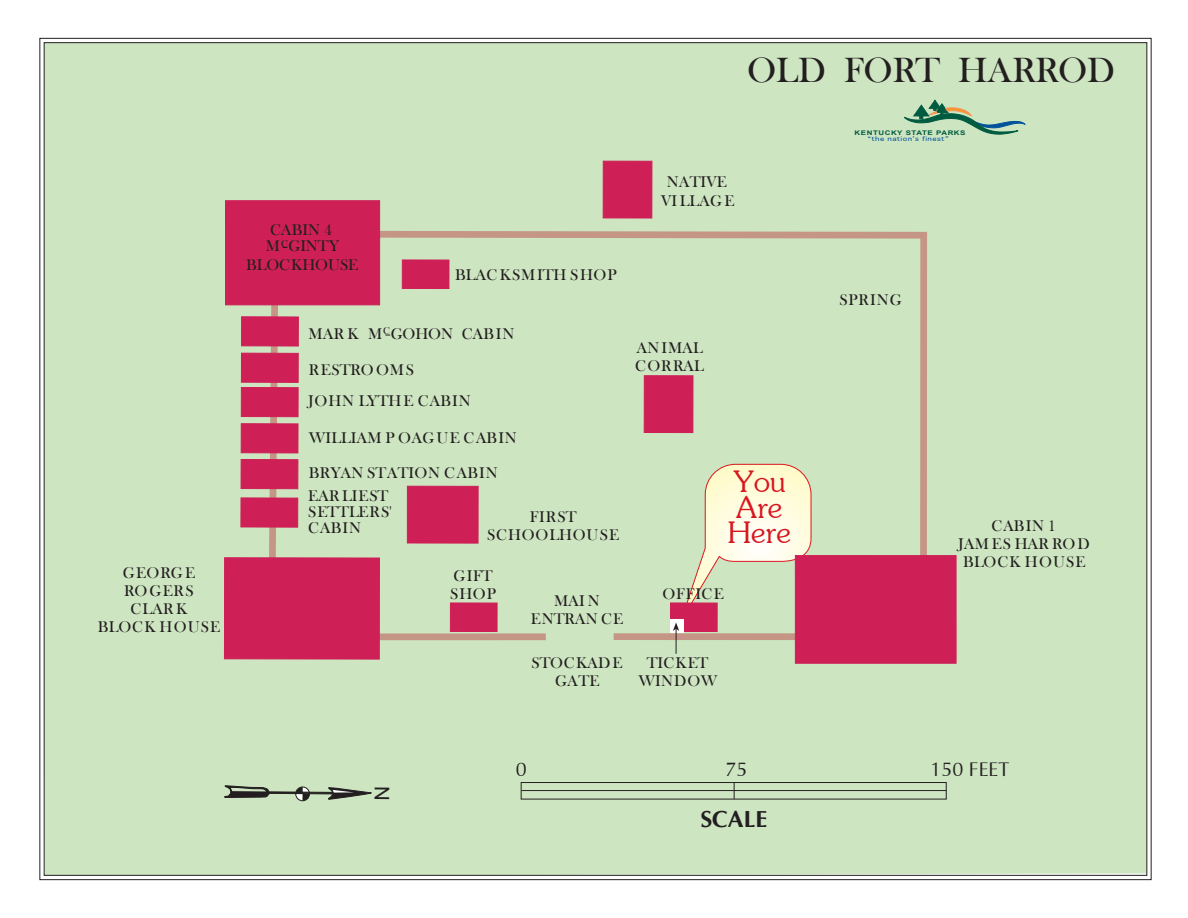
<style>
.page{position:relative;width:1188px;height:918px;background:#fff}
.page>*{position:absolute;margin:0;border:0;box-sizing:border-box;transform-origin:0 0}
.t1{font:36px "Bask Old Face";color:#231f20}
.t2{font:300 29.25px/25.7px "Souvenir Light S Si";color:#d7171f}
.t3{font:700 23.7px "Optima";color:#231f20}
.t4{font:19.65px "Optima";color:#231f20}
.t5{font:15.9px/18.1px "Bask Old Face";letter-spacing:.02em;color:#231f20}
.t6{font:15.9px/18.1px "Bask Old Face";letter-spacing:.055em;color:#231f20}
.t7{font:15.9px/18.1px "Bask Old Face";letter-spacing:-.005em;color:#231f20;text-align:center}
.t8{font:15.9px/18.1px "Bask Old Face";letter-spacing:.06em;color:#231f20;text-align:center}
.t9{font:15.9px/22.8px "Bask Old Face";color:#231f20}
.t10{font:15.9px/15.9px "Bask Old Face";letter-spacing:.05em;color:#231f20}
.t11{font:700 6.3px "Arial";letter-spacing:.07em;color:#005b40;scale:1.25 1}
.t12{font:6px "Geneva";letter-spacing:.05em;color:#01529a;scale:1.25 1}
</style>
<div class="page">
<div style="left:39px;top:38px;width:1113px;height:842px;background:#cde5c1"></div>
<svg style="left:904px;top:100px;width:121px;height:34px;background:#a0c4a4"></svg>
<div style="left:614px;top:633px;width:192px;height:7px;background:#c59685"></div>
<div style="left:377px;top:633px;width:169px;height:7px;background:#c59685"></div>
<div style="left:372px;top:228px;width:558px;height:346px;background:#cde5c1"></div>
<svg style="left:266px;top:305px;width:15px;height:252px"></svg>
<div style="left:226px;top:201px;width:154px;height:104px;background:#ce1f56"></div>
<div style="left:225px;top:200px;width:155px;height:105px;border:1px solid #ce1f56"></div>
<div style="left:795px;top:556px;width:161px;height:107px;background:#ce1f56"></div>
<div style="left:795px;top:555px;width:161px;height:109px;border:1px solid #ce1f56"></div>
<div style="left:224px;top:558px;width:155px;height:101px;background:#ce1f56"></div>
<div style="left:224px;top:557px;width:156px;height:102px;border:1px solid #ce1f56"></div>
<div style="left:407px;top:486px;width:71px;height:57px;background:#ce1f56"></div>
<div style="left:407px;top:486px;width:71px;height:57px;border:1px solid #ce1f56"></div>
<div style="left:241px;top:498px;width:57px;height:29px;background:#ce1f56"></div>
<div style="left:242px;top:317px;width:56px;height:29px;background:#ce1f56"></div>
<div style="left:241px;top:316px;width:58px;height:30px;border:1px solid #ce1f56"></div>
<div style="left:241px;top:353px;width:57px;height:29px;background:#ce1f56"></div>
<div style="left:241px;top:353px;width:58px;height:30px;border:1px solid #ce1f56"></div>
<div style="left:241px;top:387px;width:57px;height:30px;background:#ce1f56"></div>
<div style="left:241px;top:387px;width:57px;height:30px;border:1px solid #ce1f56"></div>
<div style="left:241px;top:424px;width:57px;height:29px;background:#ce1f56"></div>
<div style="left:241px;top:423px;width:57px;height:30px;border:1px solid #ce1f56"></div>
<div style="left:241px;top:460px;width:57px;height:29px;background:#ce1f56"></div>
<div style="left:241px;top:459px;width:57px;height:30px;border:1px solid #ce1f56"></div>
<div style="left:402px;top:260px;width:47px;height:29px;background:#ce1f56"></div>
<div style="left:603px;top:161px;width:49px;height:57px;background:#ce1f56"></div>
<div style="left:603px;top:161px;width:49px;height:57px;border:1px solid #ce1f56"></div>
<div style="left:450px;top:603px;width:47px;height:29px;background:#ce1f56"></div>
<div style="left:670px;top:603px;width:47px;height:29px;background:#ce1f56"></div>
<div style="left:644px;top:376px;width:49px;height:57px;background:#ce1f56"></div>
<div style="left:644px;top:375px;width:49px;height:58px;border:1px solid #ce1f56"></div>
<div style="left:670px;top:619px;width:14px;height:13px;background:#fff"></div>
<svg style="left:673px;top:464px;width:139px;height:190px"></svg>
<div style="left:521px;top:782px;width:426px;height:17px;background:#cde5c1;border:1px solid #231f20"></div>
<hr style="left:522px;top:790px;width:424px;height:1px;background:#231f20">
<svg style="left:734px;top:783px;width:1px;height:16px"></svg>
<svg style="left:224px;top:785px;width:165px;height:21px;background:#a2b399"></svg>
<p class="t8" style="left:98px;top:564px;width:124px">GEORGE<br>ROGERS<br>CLAR K<br>BLOCK HOUSE</p>
<h1 class="t1" style="left:747px;top:50px;width:369px">OLD FORT HARROD</h1>
<p class="t5" style="left:270px;top:221px;width:63px">CABIN 4</p>
<p class="t7" style="left:246px;top:237px;width:113px">M<sup>C</sup>GINTY<br>BLOCKHOUSE</p>
<p class="t5" style="left:455px;top:266px;width:163px">BLAC KSMITH SHOP</p>
<p class="t7" style="left:661px;top:173px;width:75px">NATIVE<br>VI LLAG E</p>
<p class="t5" style="left:368px;top:325px;width:87px">M<sup>C</sup>GOHON</p>
<p class="t5" style="left:309px;top:325px;width:52px">MAR K</p>
<p class="t5" style="left:462px;top:325px;width:54px">CABIN</p>
<p class="t6" style="left:309px;top:355px;width:164px;line-height:30.8px">RESTROOMS<br>JOHN LYTHE CABIN</p>
<p class="t5" style="left:309px;top:429px;width:210px">WILLIAM P OAGUE CABIN</p>
<p class="t9" style="left:308px;top:462px;width:191px">BRYAN STATION CABIN<br>EAR LIEST</p>
<p class="t10" style="left:308px;top:504px;width:85px">SETTLERS'<br>CABIN</p>
<p class="t6" style="left:487px;top:508px;width:133px;text-align:center">FIRST<br>SCHOOLHOUSE</p>
<p class="t6" style="left:450px;top:567px;width:47px">GIFT<br>SHOP</p>
<p class="t7" style="left:531px;top:592px;width:94px">MAI N<br>ENTRAN CE</p>
<p class="t7" style="left:532px;top:654px;width:92px">STOCKADE<br>GATE</p>
<p class="t5" style="left:635px;top:339px;width:70px">ANIMAL<br>CORRAL</p>
<h2 class="t2" style="left:728px;top:468px;width:65px">You<br>Are<br>Here</h2>
<p class="t5" style="left:662px;top:585px;width:63px">OFFICE</p>
<p class="t5" style="left:638px;top:654px;width:80px;text-align:center">TICKET<br>WINDOW</p>
<p class="t11" style="left:855px;top:128px;width:90px">KENTUCKY STATE PARKS</p>
<p class="t12" style="left:867px;top:136px;width:67px">“the nation’s finest”</p>
<p class="t5" style="left:839px;top:291px;width:64px">SPRING</p>
<p class="t6" style="left:959px;top:517px;width:133px;text-align:center">CABIN 1<br>JAM ES HAR RO D<br>BLOCK HOUSE</p>
<p class="t4" style="left:516px;top:759px;width:12px">0</p>
<p class="t4" style="left:726px;top:759px;width:23px">75</p>
<p class="t4" style="left:931px;top:759px;width:80px">150 FEET</p>
<h3 class="t3" style="left:700px;top:806px;width:69px">SCALE</h3>
</div>
